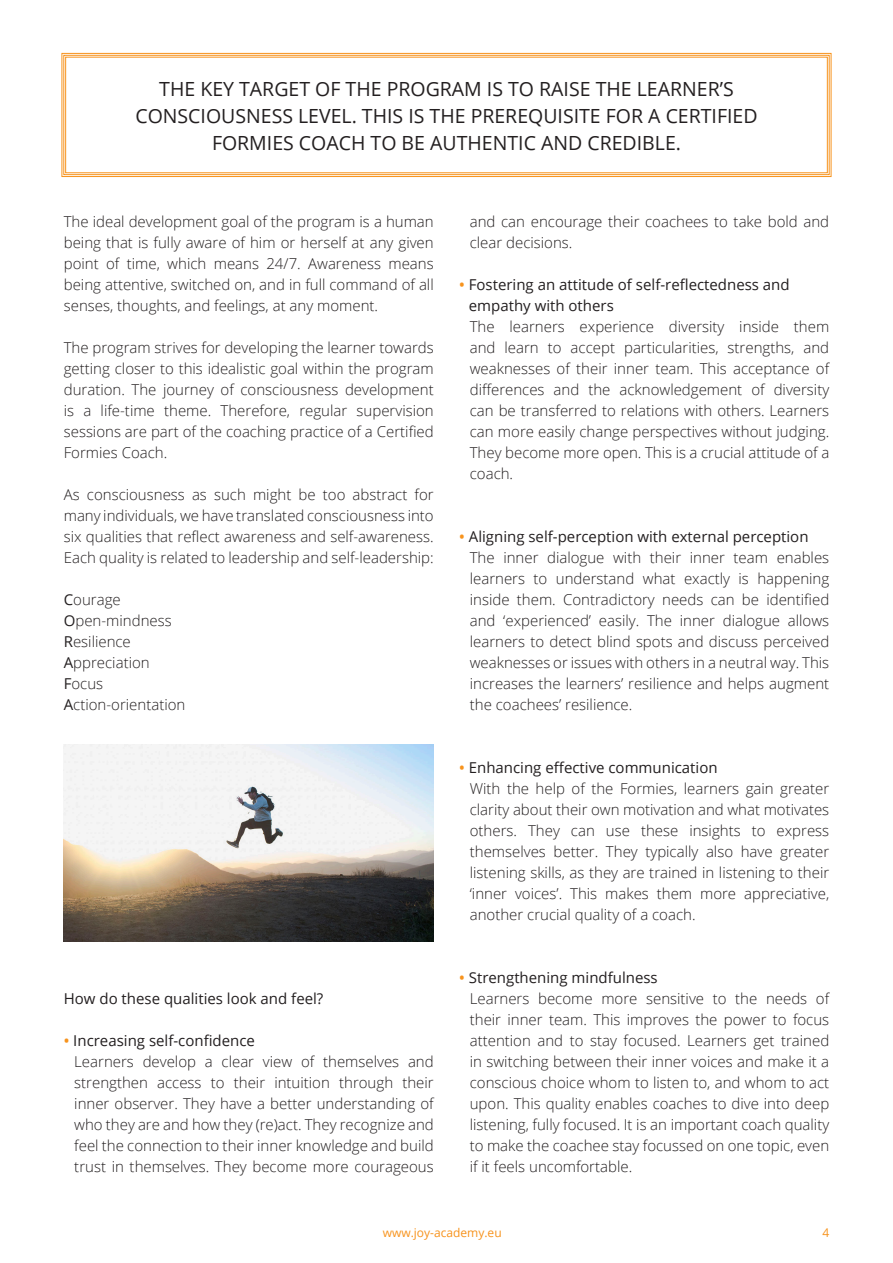
<style>
.page{position:relative;width:893px;height:1263px;background:#fff}
.page>*{position:absolute;margin:0;border:0;box-sizing:border-box;transform-origin:0 0}
.t1{font:19.5px/27px "Open Sans";color:#231f20;text-align:center}
.t2{font:300 15px/21px "Open Sans";color:#231f20}
.t3{font:15px/21px "Open Sans";color:#231f20}
.t4{font:12px "Open Sans";color:#f7931d}
.s1{font-weight:400}
.s2{font-weight:600;color:#f7931d}
</style>
<div class="page">
<svg style="left:61px;top:53px;width:771px;height:124px"></svg>
<div style="left:63px;top:55px;width:766px;height:120px;border:1px solid #f7931d"></div>
<img style="left:64px;top:744px;width:370px;height:198px">
<h1 class="t1" style="left:135px;top:75px;width:624px">THE KEY TARGET OF THE PROGRAM IS TO RAISE THE LEARNER’S<br>CONSCIOUSNESS LEVEL. THIS IS THE PREREQUISITE FOR A CERTIFIED<br>FORMIES COACH TO BE AUTHENTIC AND CREDIBLE.</h1>
<p class="t2" style="left:64px;top:210px;width:371px;text-align:justify">The ideal development goal of the program is a human being that is fully aware of him or herself at any given point of time, which means 24/7. Awareness means being attentive, switched on, and in full command of all senses, thoughts, and feelings, at any moment.</p>
<p class="t2" style="left:64px;top:336px;width:371px;text-align:justify">The program strives for developing the learner towards getting closer to this idealistic goal within the program duration. The journey of consciousness development is a life-time theme. Therefore, regular supervision -sessions are part of the coaching practice of a Certified Formies Coach.</p>
<p class="t2" style="left:64px;top:483px;width:371px;text-align:justify">As consciousness as such might be too abstract for many individuals, we have translated consciousness into six qualities that reflect awareness and self-awareness.<br>Each quality is related to leadership and self-leadership:</p>
<p class="t2" style="left:64px;top:588px;width:123px"><span class="s1">C</span>ourage<br><span class="s1">O</span>pen-mindness<br><span class="s1">R</span>esilience<br><span class="s1">A</span>ppreciation<br><span class="s1">F</span>ocus<br><span class="s1">A</span>ction-orientation</p>
<p class="t3" style="left:64px;top:987px;width:261px">How do these qualities look and feel?</p>
<p class="t2" style="left:74px;top:1029px;width:361px;text-indent:-10px"><span class="s2">•</span> <span class="s1">Increasing self-confidence<br></span>Learners develop a clear view of themselves and strengthen access to their intuition through their inner observer. They have a better understanding of who they are and how they (re)act. They recognize and feel the connection to their inner knowledge and build trust in themselves. They become more courageous</p>
<p class="t2" style="left:470px;top:210px;width:361px">and can encourage their coachees to take bold and clear decisions.</p>
<p class="t3" style="left:469px;top:273px;width:322px;text-indent:-10px"><span class="s2">•</span> Fostering an attitude of self-reflectedness and empathy with others</p>
<p class="t2" style="left:470px;top:315px;width:361px;text-align:justify">The learners experience diversity inside them and learn to accept particularities, strengths, and weaknesses of their inner team. This acceptance of differences and the acknowledgement of diversity can be transferred to relations with others. Learners can more easily change perspectives without judging.<br>They become more open. This is a crucial attitude of a coach.</p>
<p class="t2" style="left:470px;top:525px;width:361px;text-indent:-10px"><span class="s2">•</span> <span class="s1">Aligning self-perception with external perception </span>The inner dialogue with their inner team enables learners to understand what exactly is happening -inside them. Contradictory needs can be identified and ‘experienced’ easily. The inner dialogue allows learners to detect blind spots and discuss perceived weaknesses or issues with others in a neutral way. This increases the learners’ resilience and helps augment the coachees’ resilience.</p>
<p class="t2" style="left:470px;top:756px;width:361px;text-indent:-10px"><span class="s2">•</span> <span class="s1">Enhancing effective communication<br></span>With the help of the Formies, learners gain -greater clarity about their own motivation and what motivates others. They can use these insights to express themselves better. They typically also have greater listening skills, as they are trained in listening to their ‘inner voices’. This makes them more appreciative, another crucial quality of a coach.</p>
<p class="t2" style="left:470px;top:966px;width:361px;text-indent:-11px"><span class="s2">•</span> <span class="s1">Strengthening mindfulness<br></span>Learners become more sensitive to the needs of their inner team. This improves the power to focus attention and to stay focused. Learners get trained in switching between their inner voices and make it a conscious choice whom to listen to, and whom to act upon. This quality enables coaches to dive into deep listening, fully focused. It is an important coach quality to make the coachee stay focussed on one topic, even if it feels uncomfortable.</p>
<p class="t4" style="left:383px;top:1224px;width:121px">www.joy-academy.eu</p>
<p class="t4" style="left:822px;top:1224px;width:8px">4</p>
</div>
